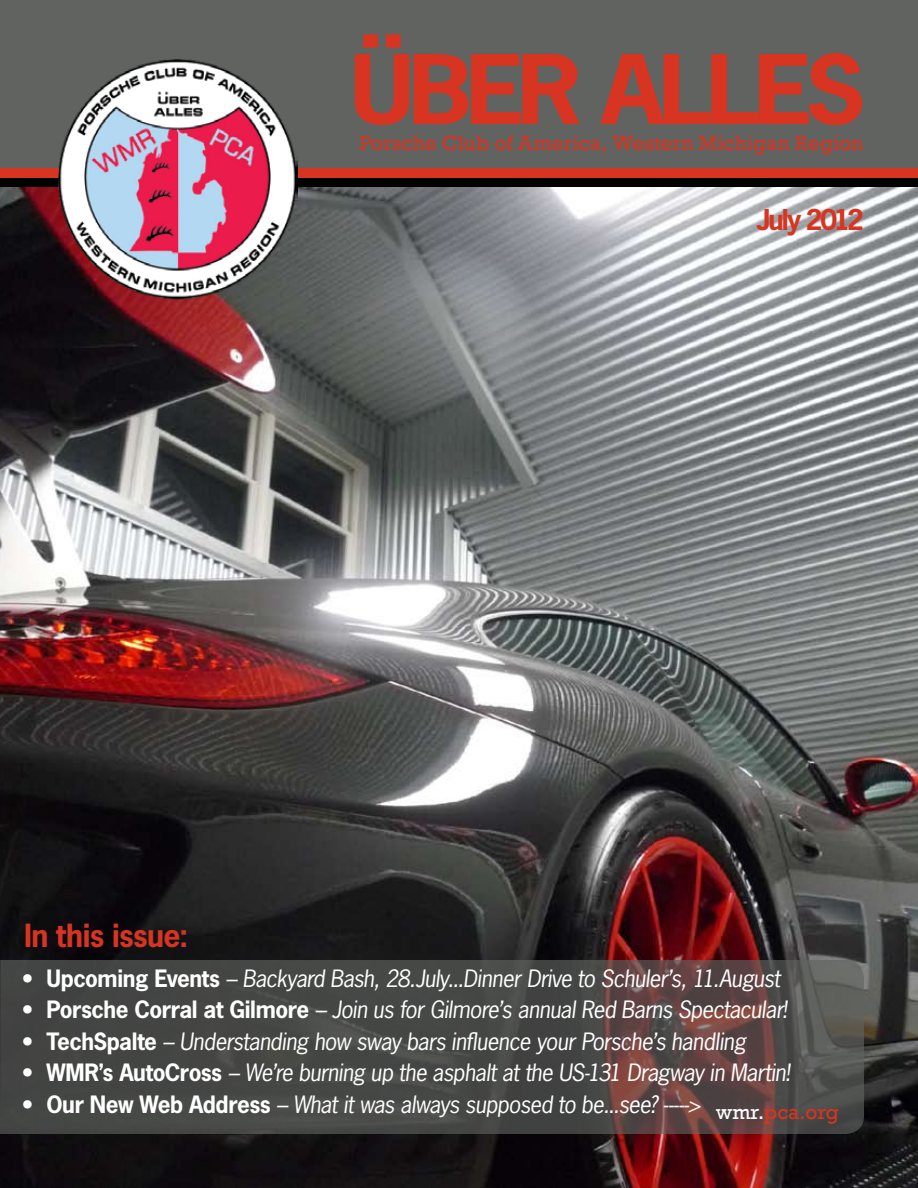
<style>
.page{position:relative;width:918px;height:1188px;background:#fff}
.page>*{position:absolute;margin:0;border:0;box-sizing:border-box;transform-origin:0 0}
.t1{font:700 90px "News Gothic Std";letter-spacing:-.075em;color:#d73421;scale:1.1 1}
.t2{font:700 30px "News Gothic Std";letter-spacing:-.02em;color:#d73421}
.t3{font:700 27px "News Gothic Std";letter-spacing:-.075em;color:#d73421}
.t4{font:italic 22.5px "News Gothic Std";letter-spacing:-.025em;color:#fff}
.t5{font:21px "Rockwell";letter-spacing:.005em;color:#d73421}
.s1{font-weight:700;font-style:normal}
</style>
<div class="page">
<img style="left:0;top:187px;width:918px;height:1001px">
<div style="left:0;top:0;width:918px;height:178px;background:#606360"></div>
<div style="left:0;top:169px;width:918px;height:18px;background:#000"></div>
<svg style="left:0;top:960px;width:864px;height:174px;background:#4c4846"></svg>
<div style="left:0;top:169px;width:918px;height:9px;background:#d73421"></div>
<img style="left:58px;top:59px;width:240px;height:240px">
<p class="t1" style="left:350px;top:30px;width:470px">ÜBER ALLES</p>
<p class="t5" style="left:359px;top:131px;width:505px">Porsche Club of America, Western Michigan Region</p>
<p class="t3" style="left:756px;top:202px;width:109px">July 2012</p>
<p class="t2" style="left:24px;top:916px;width:166px">In this issue:</p>
<p class="t4" style="left:22px;top:964px;width:759px"><span class="s1">• Upcoming Events</span> – Backyard Bash, 28.July...Dinner Drive to Schuler’s, 11.August</p>
<p class="t4" style="left:22px;top:995px;width:766px"><span class="s1">• Porsche Corral at Gilmore</span> – Join us for Gilmore’s annual Red Barns Spectacular!</p>
<p class="t4" style="left:22px;top:1027px;width:725px"><span class="s1">• TechSpalte</span> – Understanding how sway bars influence your Porsche’s handling</p>
<p class="t4" style="left:22px;top:1058px;width:769px"><span class="s1">• WMR’s AutoCross</span> – We’re burning up the asphalt at the US-131 Dragway in Martin!</p>
<p class="t4" style="left:22px;top:1090px;width:818px"><span class="s1">• Our New Web Address</span> – What it was always supposed to be...see? -----&gt; <sub>wmr.</sub><sub>pca.org</sub></p>
</div>
